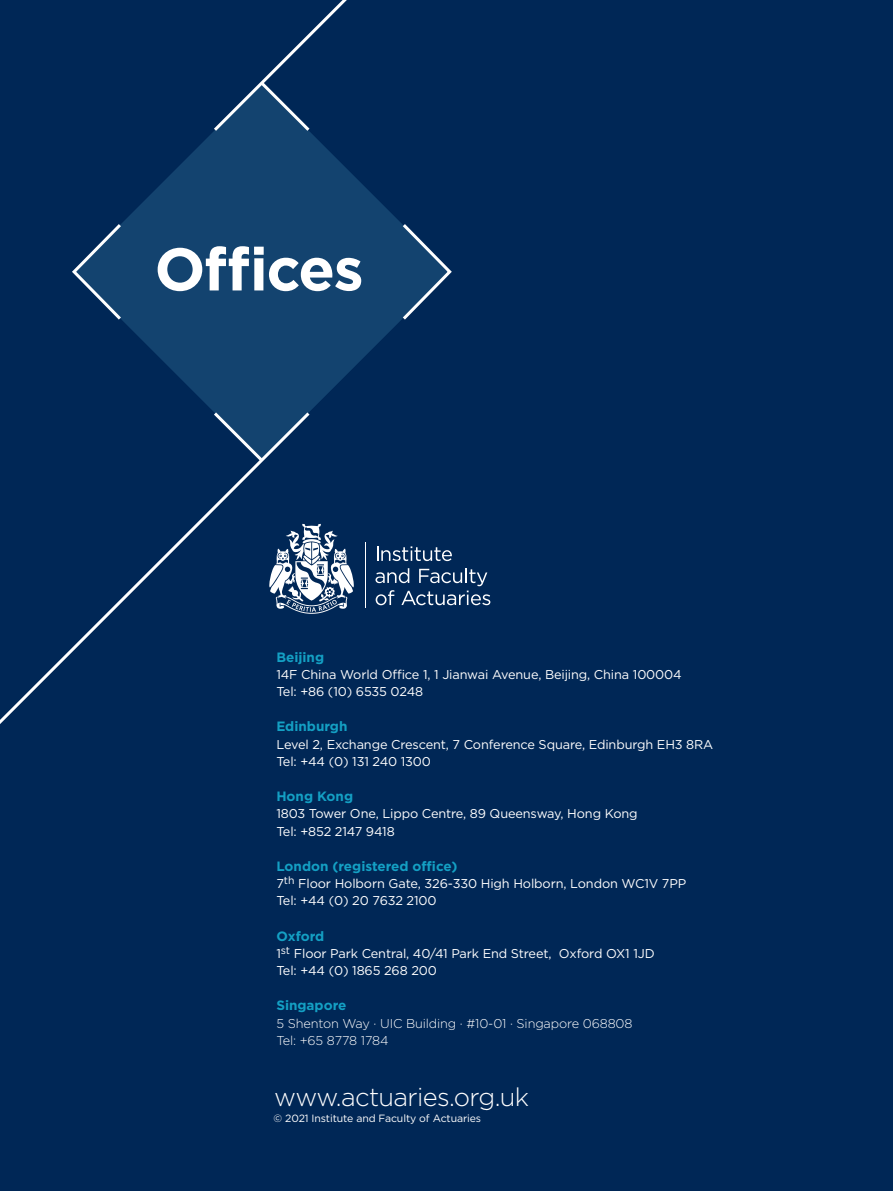
<style>
.page{position:relative;width:893px;height:1191px;background:#002756}
.page>*{position:absolute;margin:0;border:0;box-sizing:border-box;transform-origin:0 0}
.Main_title{font:700 60px "Gotham";color:#fff}
.Back_web_address{font:300 25.5px "Gotham";letter-spacing:-.025em;color:#fff}
.IFOA_office_sub_titl{font:700 13.5px "Gotham";color:#14a0c4}
.Body_copy{font:12.75px/17.2px "Gotham";letter-spacing:-.01em;color:#fff}
.Body_copy-2{font:300 12.75px "Gotham";letter-spacing:-.01em;color:#fff}
.copyright_line{font:10.5px "Gotham";letter-spacing:-.01em;color:#fff}
</style>
<div class="page">
<svg style="left:124px;top:134px;width:276px;height:275px;fill:#13436f"></svg>
<svg style="left:72px;top:221px;width:52px;height:101px"></svg>
<svg style="left:400px;top:222px;width:52px;height:99px"></svg>
<svg style="left:0;top:409px;width:312px;height:315px"></svg>
<svg style="left:211px;top:409px;width:54px;height:55px"></svg>
<svg style="left:211px;top:0;width:136px;height:134px"></svg>
<svg style="left:377px;top:546px;width:75px;height:15px"></svg>
<svg style="left:375px;top:568px;width:115px;height:37px"></svg>
<svg style="left:269px;top:524px;width:85px;height:90px"></svg>
<hr style="left:365px;top:542px;width:1px;height:66px;background:#fff">
<p class="Main_title" style="left:154px;top:229px;width:211px">Offices</p>
<p class="IFOA_office_sub_titl" style="left:276px;top:648px;width:49px">Beijing</p>
<p class="Body_copy" style="left:276px;top:665px;width:407px">14F China World Office 1, 1 Jianwai Avenue, Beijing, China 100004<br>Tel: +86 (10) 6535 0248</p>
<p class="IFOA_office_sub_titl" style="left:276px;top:717px;width:73px">Edinburgh</p>
<p class="Body_copy" style="left:276px;top:735px;width:438px">Level 2, Exchange Crescent, 7 Conference Square, Edinburgh EH3 8RA<br>Tel: +44 (0) 131 240 1300</p>
<p class="IFOA_office_sub_titl" style="left:276px;top:787px;width:78px">Hong Kong</p>
<p class="Body_copy" style="left:276px;top:805px;width:363px">1803 Tower One, Lippo Centre, 89 Queensway, Hong Kong<br>Tel: +852 2147 9418</p>
<p class="IFOA_office_sub_titl" style="left:276px;top:857px;width:182px">London (registered office)</p>
<p class="Body_copy" style="left:276px;top:874px;width:411px">7<sup>th</sup> Floor Holborn Gate, 326-330 High Holborn, London WC1V 7PP</p>
<p class="Body_copy" style="left:276px;top:892px;width:162px">Tel: +44 (0) 20 7632 2100</p>
<p class="IFOA_office_sub_titl" style="left:276px;top:927px;width:49px">Oxford</p>
<p class="Body_copy" style="left:276px;top:944px;width:380px">1<sup>st</sup> Floor Park Central, 40/41 Park End Street, Oxford OX1 1JD</p>
<p class="Body_copy" style="left:276px;top:961px;width:162px">Tel: +44 (0) 1865 268 200</p>
<p class="IFOA_office_sub_titl" style="left:276px;top:996px;width:72px">Singapore</p>
<p class="Body_copy-2" style="left:276px;top:1015px;width:358px">5 Shenton Way · UIC Building · #10-01 · Singapore 068808</p>
<p class="Body_copy-2" style="left:276px;top:1032px;width:114px">Tel: +65 8778 1784</p>
<p class="Back_web_address" style="left:274px;top:1081px;width:256px">www.actuaries.org.uk</p>
<p class="copyright_line" style="left:274px;top:1111px;width:209px">© 2021 Institute and Faculty of Actuaries</p>
</div>
